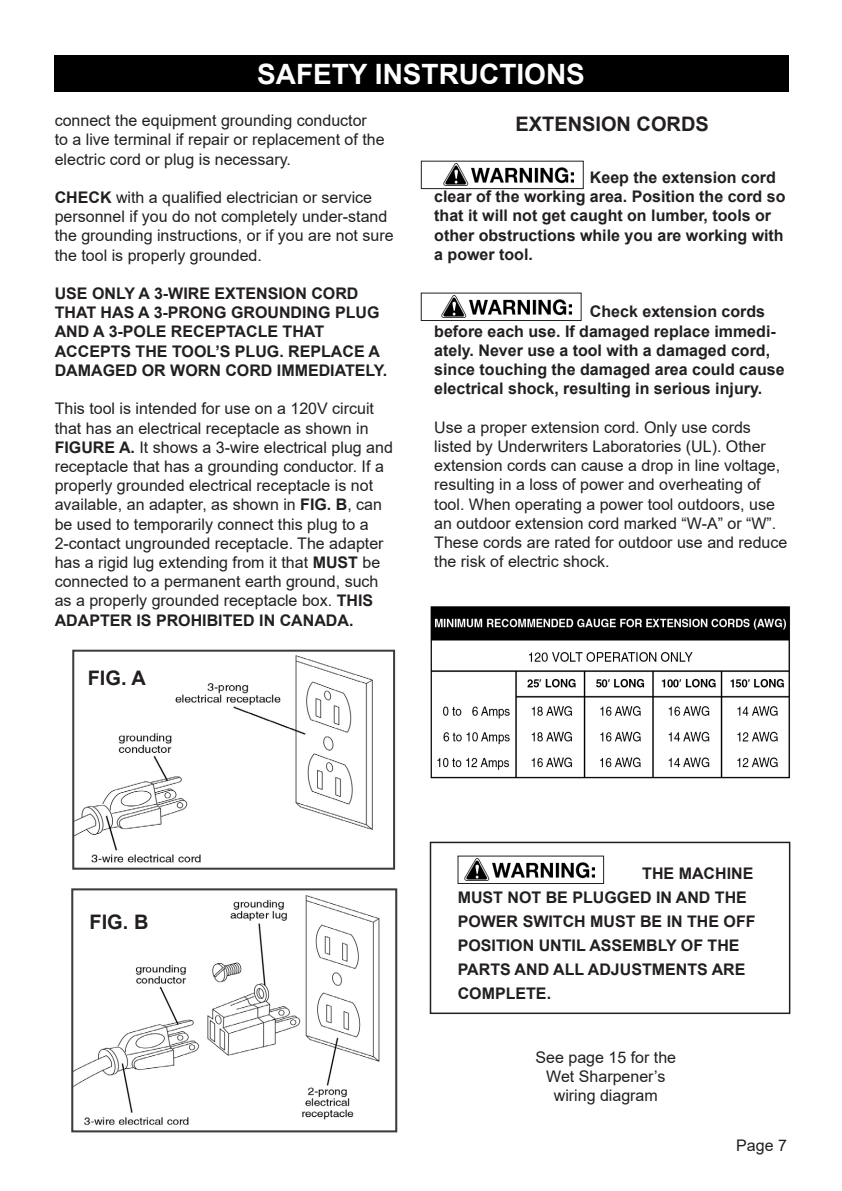
<style>
.page{position:relative;width:842px;height:1191px;background:#fff}
.page>*{position:absolute;margin:0;border:0;box-sizing:border-box;transform-origin:0 0}
.t1{font:700 28px "Arial";color:#fff}
.t2{font:700 20px "Arial";color:#231f20}
.t3{font:16px/19.2px "Arial";color:#231f20}
.t4{font:700 16px/19.2px "Arial";color:#231f20}
.s1{font-weight:700}
</style>
<div class="page">
<div style="left:54px;top:55px;width:734px;height:36px;background:#000"></div>
<img style="left:74px;top:895px;width:306px;height:230px">
<div style="left:71px;top:888px;width:326px;height:244px;border:2px solid #3c3c3d"></div>
<img style="left:444px;top:163px;width:130px;height:23px">
<div style="left:421px;top:161px;width:162px;height:28px;border:1px solid #231f20"></div>
<img style="left:441px;top:295px;width:131px;height:23px">
<div style="left:421px;top:293px;width:160px;height:28px;border:1px solid #231f20"></div>
<img style="left:431px;top:606px;width:359px;height:173px">
<img style="left:464px;top:858px;width:130px;height:22px">
<div style="left:430px;top:841px;width:360px;height:173px;border:2px solid #231f20"></div>
<img style="left:75px;top:655px;width:298px;height:208px">
<div style="left:72px;top:649px;width:323px;height:220px;border:2px solid #3c3c3d"></div>
<p class="t1" style="left:257px;top:54px;width:329px">SAFETY INSTRUCTIONS</p>
<p class="t3" style="left:55px;top:111px;width:331px">connect the equipment grounding conductor<br>to a live terminal if repair or replacement of the electric cord or plug is necessary.</p>
<p class="t3" style="left:55px;top:188px;width:340px"><span class="s1">CHECK</span> with a qualified electrician or service personnel if you do not completely under-stand the grounding instructions, or if you are not sure the tool is properly grounded.</p>
<p class="t4" style="left:55px;top:284px;width:326px">USE ONLY A 3-WIRE EXTENSION CORD<br>THAT HAS A 3-PRONG GROUNDING PLUG<br>AND A 3-POLE RECEPTACLE THAT</p>
<p class="t4" style="left:55px;top:342px;width:334px">ACCEPTS THE TOOL’S PLUG. REPLACE A<br>DAMAGED OR WORN CORD IMMEDIATELY.</p>
<p class="t3" style="left:55px;top:399px;width:340px">This tool is intended for use on a 120V circuit that has an electrical receptacle as shown in <span class="s1">FIGURE A.</span> It shows a 3-wire electrical plug and receptacle that has a grounding conductor. If a properly grounded electrical receptacle is not available, an adapter, as shown in <span class="s1">FIG. B</span>, can be used to temporarily connect this plug to a 2-contact ungrounded receptacle. The adapter has a rigid lug extending from it that <span class="s1">MUST</span> be connected to a permanent earth ground, such as a properly grounded receptacle box. <span class="s1">THIS ADAPTER IS PROHIBITED IN CANADA.</span></p>
<p class="t2" style="left:88px;top:664px;width:60px">FIG. A</p>
<p class="t2" style="left:515px;top:110px;width:195px">EXTENSION CORDS</p>
<p class="t4" style="left:434px;top:168px;width:353px;text-indent:156px">Keep the extension cord clear of the working area. Position the cord so that it will not get caught on lumber, tools or other obstructions while you are working with a power tool.</p>
<p class="t4" style="left:434px;top:302px;width:352px;text-indent:156px">Check extension cords before each use. If damaged replace immedi&shy;ately. Never use a tool with a damaged cord, since touching the damaged area could cause electrical shock, resulting in serious injury.</p>
<p class="t3" style="left:434px;top:417px;width:355px">Use a proper extension cord. Only use cords listed by Underwriters Laboratories (UL). Other extension cords can cause a drop in line voltage, resulting in a loss of power and overheating of tool. When operating a power tool outdoors, use an outdoor extension cord marked “W-A” or “W”.<br>These cords are rated for outdoor use and reduce the risk of electric shock.</p>
<p class="t2" style="left:90px;top:907px;width:60px">FIG. B</p>
<p class="t4" style="left:458px;top:861px;width:299px;line-height:24px;text-indent:184px">THE MACHINE<br>MUST NOT BE PLUGGED IN AND THE<br>POWER SWITCH MUST BE IN THE OFF<br>POSITION UNTIL ASSEMBLY OF THE<br>PARTS AND ALL ADJUSTMENTS ARE<br>COMPLETE.</p>
<p class="t3" style="left:536px;top:1047px;width:142px">See page 15 for the</p>
<p class="t3" style="left:546px;top:1067px;width:121px">Wet Sharpener’s</p>
<p class="t3" style="left:554px;top:1086px;width:106px">wiring diagram</p>
<p class="t3" style="left:736px;top:1136px;width:52px">Page 7</p>
</div>
